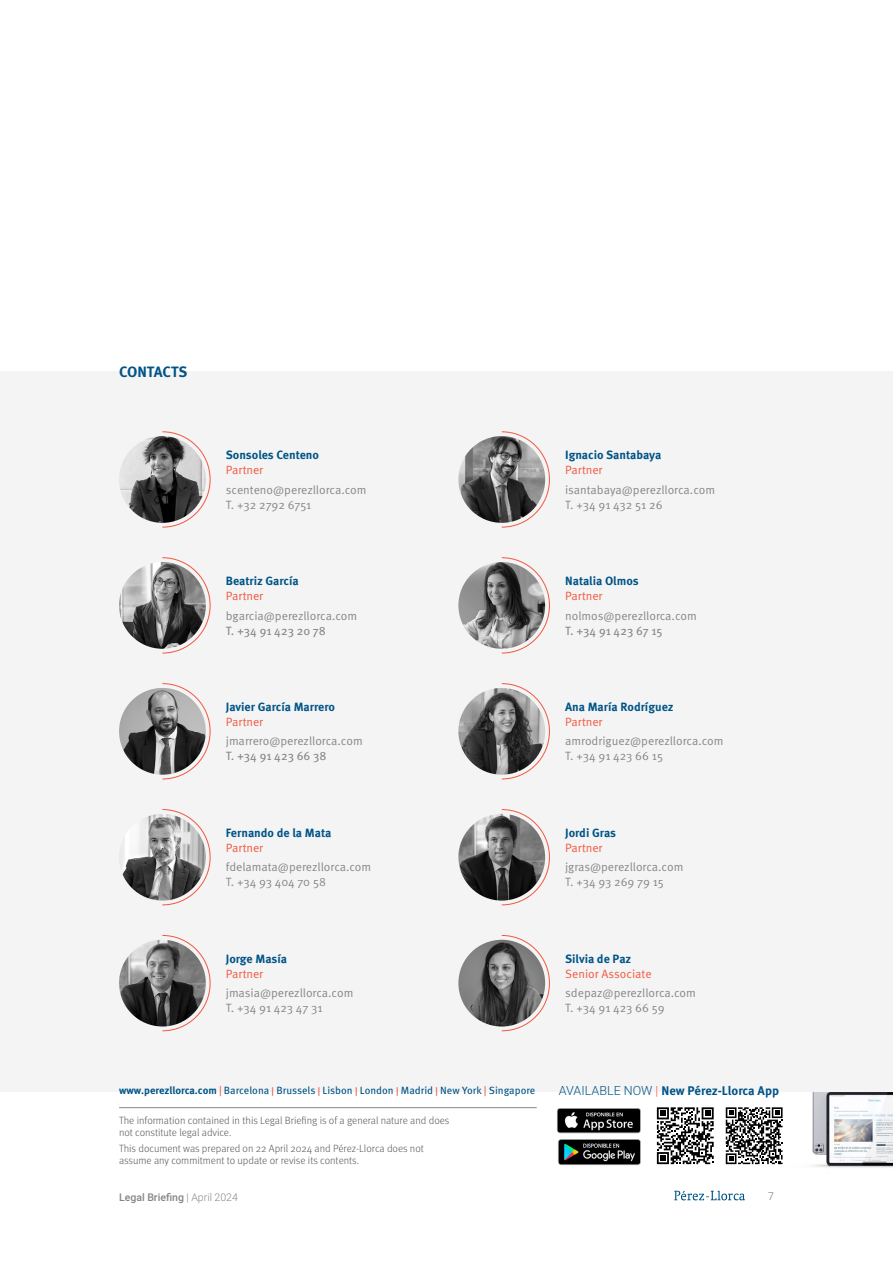
<style>
.page{position:relative;width:893px;height:1263px;background:#fff}
.page>*{position:absolute;margin:0;border:0;box-sizing:border-box;transform-origin:0 0}
.t1{font:700 15px "Meta Pro";letter-spacing:-.01em;color:#005487}
.t2{font:700 12.6px "Meta Pro";color:#005487}
.t3{font:12px/15px "Meta Pro Norm";color:#878787}
.t4{font:700 12px "Meta Pro";color:#005487}
.t5{font:12px "Meta Pro Norm";color:#f15840}
.t6{font:12px "Meta Pro";color:#878787}
.t7{font:300 10.5px/12px "Meta Pro";color:#575756}
.t8{font:10.5px "Meta Pro";color:#005487}
.t9{font:500 10.5px "Heebo";color:#878787}
.t10{font:300 10.5px "Heebo";color:#776c68}
.s1{font-weight:700}
.s2{color:#f15840}
.s3{font-weight:500;font-size:9px;color:#f15840}
.s4{font-family:"Heebo";font-weight:300}
.s5{font-family:"Heebo";font-weight:300;color:#f15840}
.s6{font-weight:300}
</style>
<div class="page">
<svg style="left:674px;top:1191px;width:71px;height:9px"></svg>
<hr style="left:119px;top:1107px;width:418px;height:1px;background:#878787">
<img style="left:768px;top:1091px;width:125px;height:77px">
<svg style="left:657px;top:1107px;width:57px;height:57px"></svg>
<svg style="left:726px;top:1107px;width:56px;height:57px"></svg>
<img style="left:558px;top:1139px;width:83px;height:26px">
<img style="left:557px;top:1108px;width:84px;height:26px">
<div style="left:0;top:371px;width:893px;height:720px;background:#f4f4f4"></div>
<img style="left:119px;top:814px;width:87px;height:86px;border-radius:43px">
<svg style="left:162px;top:809px;width:49px;height:97px"></svg>
<img style="left:458px;top:814px;width:87px;height:86px;border-radius:43px">
<svg style="left:501px;top:809px;width:49px;height:97px"></svg>
<img style="left:119px;top:940px;width:87px;height:86px;border-radius:43px">
<svg style="left:162px;top:935px;width:49px;height:96px"></svg>
<img style="left:458px;top:688px;width:87px;height:87px;border-radius:43px">
<svg style="left:501px;top:683px;width:49px;height:97px"></svg>
<img style="left:458px;top:940px;width:87px;height:86px;border-radius:43px">
<svg style="left:501px;top:935px;width:49px;height:96px"></svg>
<img style="left:119px;top:436px;width:87px;height:87px;border-radius:43px">
<svg style="left:162px;top:431px;width:49px;height:97px"></svg>
<img style="left:119px;top:562px;width:87px;height:87px;border-radius:43px">
<svg style="left:162px;top:557px;width:49px;height:97px"></svg>
<img style="left:458px;top:436px;width:87px;height:87px;border-radius:43px">
<svg style="left:501px;top:431px;width:49px;height:97px"></svg>
<img style="left:119px;top:688px;width:87px;height:87px;border-radius:43px">
<svg style="left:162px;top:683px;width:49px;height:97px"></svg>
<img style="left:458px;top:562px;width:87px;height:87px;border-radius:43px">
<svg style="left:501px;top:557px;width:49px;height:97px"></svg>
<p class="t1" style="left:119px;top:360px;width:70px">CONTACTS</p>
<p class="t4" style="left:226px;top:446px;width:95px">Sonsoles Centeno</p>
<p class="t5" style="left:226px;top:461px;width:39px">Partner</p>
<p class="t3" style="left:226px;top:481px;width:142px">scenteno@perezllorca.com<br>T. +32 2792 6751</p>
<p class="t4" style="left:226px;top:572px;width:74px">Beatriz García</p>
<p class="t5" style="left:226px;top:587px;width:39px">Partner</p>
<p class="t3" style="left:226px;top:607px;width:133px">bgarcia@perezllorca.com</p>
<p class="t6" style="left:226px;top:621px;width:102px">T. +34 91 423 20 78</p>
<p class="t4" style="left:226px;top:698px;width:111px">Javier García Marrero</p>
<p class="t5" style="left:226px;top:713px;width:39px">Partner</p>
<p class="t3" style="left:226px;top:733px;width:138px">jmarrero@perezllorca.com</p>
<p class="t6" style="left:226px;top:747px;width:102px">T. +34 91 423 66 38</p>
<p class="t4" style="left:226px;top:823px;width:107px">Fernando de la Mata</p>
<p class="t5" style="left:226px;top:839px;width:39px">Partner</p>
<p class="t3" style="left:226px;top:859px;width:147px">fdelamata@perezllorca.com<br>T. +34 93 404 70 58</p>
<p class="t4" style="left:226px;top:949px;width:63px">Jorge Masía</p>
<p class="t5" style="left:226px;top:965px;width:39px">Partner</p>
<p class="t3" style="left:226px;top:985px;width:129px">jmasia@perezllorca.com<br>T. +34 91 423 47 31</p>
<p class="t4" style="left:565px;top:446px;width:98px">Ignacio Santabaya</p>
<p class="t5" style="left:565px;top:461px;width:39px">Partner</p>
<p class="t3" style="left:565px;top:481px;width:151px">isantabaya@perezllorca.com<br>T. +34 91 432 51 26</p>
<p class="t4" style="left:565px;top:572px;width:75px">Natalia Olmos</p>
<p class="t5" style="left:565px;top:587px;width:39px">Partner</p>
<p class="t3" style="left:565px;top:607px;width:133px">nolmos@perezllorca.com</p>
<p class="t6" style="left:565px;top:621px;width:99px">T. +34 91 423 67 15</p>
<p class="t4" style="left:565px;top:698px;width:110px">Ana María Rodríguez</p>
<p class="t5" style="left:565px;top:713px;width:39px">Partner</p>
<p class="t3" style="left:565px;top:733px;width:160px">amrodriguez@perezllorca.com<br>T. +34 91 423 66 15</p>
<p class="t4" style="left:565px;top:823px;width:52px">Jordi Gras</p>
<p class="t5" style="left:565px;top:839px;width:39px">Partner</p>
<p class="t3" style="left:565px;top:859px;width:120px">jgras@perezllorca.com<br>T. +34 93 269 79 15</p>
<p class="t4" style="left:565px;top:949px;width:68px">Silvia de Paz</p>
<p class="t5" style="left:565px;top:965px;width:88px">Senior Associate</p>
<p class="t3" style="left:565px;top:985px;width:132px">sdepaz@perezllorca.com<br>T. +34 91 423 66 59</p>
<p class="t8" style="left:119px;top:1082px;width:418px"><span class="s1">www.perezllorca.com</span> <span class="s2">|</span> Barcelona <span class="s3">|</span> Brussels <span class="s3">|</span> Lisbon <span class="s3">|</span> London <span class="s3">|</span> Madrid <span class="s3">|</span> New York <span class="s2">|</span> Singapore</p>
<p class="t2" style="left:559px;top:1081px;width:222px"><span class="s4">AVAILABLE NOW</span> <span class="s5">|</span> New Pérez-Llorca App</p>
<p class="t7" style="left:119px;top:1114px;width:332px">The information contained in this Legal Briefing is of a general nature and does not constitute legal advice.</p>
<p class="t7" style="left:119px;top:1142px;width:306px">This document was prepared on 22 April 2024 and Pérez-Llorca does not assume any commitment to update or revise its contents.</p>
<p class="t9" style="left:119px;top:1190px;width:120px">Legal Briefing <span class="s6">| April 2024</span></p>
<p class="t10" style="left:768px;top:1189px;width:7px">7</p>
</div>
